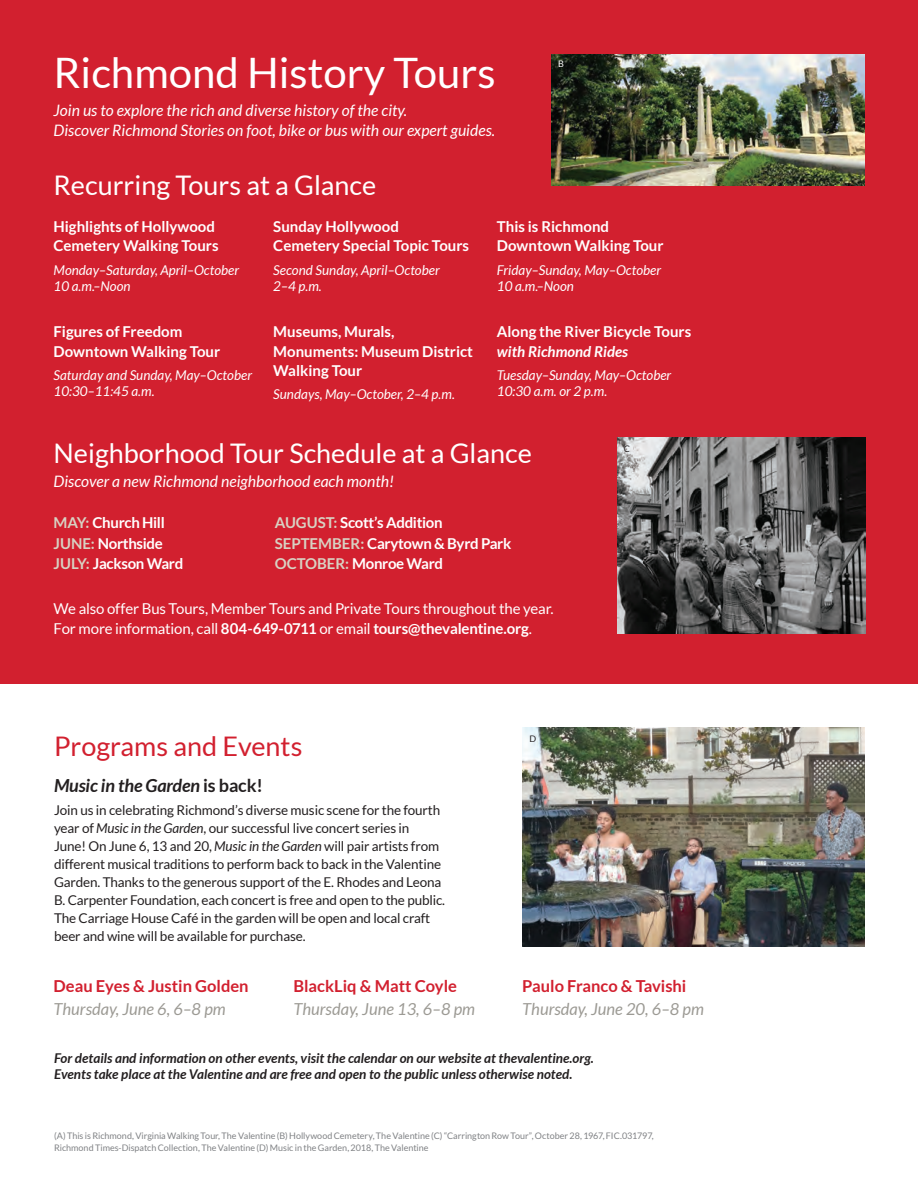
<style>
.page{position:relative;width:918px;height:1188px;background:#fff}
.page>*{position:absolute;margin:0;border:0;box-sizing:border-box;transform-origin:0 0}
.Title_18_24{font:42px "Lato";color:#fff}
.Title_18_24-2{font:27px "Lato";color:#fff}
.Title_18_24-3{font:27px "Lato";color:#d2202f}
.Intro_Copy_11_13{font:italic 700 18px "Lato";letter-spacing:-.01em;color:#231f20}
.Subhead_10_13{font:italic 16.5px/22.5px "Lato";color:#9c9a94}
.Subhead_10_13-2{font:700 16.5px/22.5px "Lato";color:#d2202f}
.Subhead_10_13_TOURS{font:italic 15.75px/19.5px "Lato";color:#fff}
.Subhead_10_13_TOURS-2{font:700 15px/19.5px "Lato";color:#fff}
.Intro_Copy_11_13-2{font:15px/19.5px "Lato";letter-spacing:-.01em;color:#fff}
.Subhead_10_13_TOURS-3{font:700 15px/20.2px "Lato";letter-spacing:-.02em;color:#fff}
.Body_Alt_8_10{font:13.5px/18px "Lato";letter-spacing:-.01em;color:#231f20}
.Subhead_10_13_TOURS-4{font:italic 13.5px/16.5px "Lato";color:#fff}
.Date_and_Time{font:italic 700 13.5px/16.5px "Lato";color:#231f20}
.Photo_Tag{font:9px/12px "Lato";letter-spacing:-.005em;color:#808285}
.Photo_Tag-2{font:9px "Lato";color:#231f20}
.Photo_Tag-3{font:9px "Lato";color:#fff}
.s1{font-style:italic}
.s2{color:#d8d2c3}
.s3{font-weight:700}
.s4{font-style:normal}
.s5{font-weight:400;font-style:italic;color:#9c9a94}
.s6{font-weight:700;font-style:normal;color:#d2202f}
</style>
<div class="page">
<div style="left:0;top:0;width:918px;height:684px;background:#d2202f"></div>
<img style="left:522px;top:728px;width:342px;height:219px">
<img style="left:618px;top:438px;width:248px;height:196px">
<img style="left:552px;top:54px;width:312px;height:132px">
<p class="Title_18_24" style="left:54px;top:49px;width:444px">Richmond History Tours</p>
<p class="Subhead_10_13_TOURS" style="left:54px;top:101px;width:443px">Join us to explore the rich and diverse history of the city.<br>Discover Richmond Stories on foot, bike or bus with our expert guides.</p>
<p class="Title_18_24-2" style="left:54px;top:170px;width:324px">Recurring Tours at a Glance</p>
<p class="Photo_Tag-3" style="left:558px;top:59px;width:7px">B</p>
<p class="Subhead_10_13_TOURS-2" style="left:54px;top:217px;width:167px">Highlights of Hollywood<br>Cemetery Walking Tours</p>
<p class="Subhead_10_13_TOURS-4" style="left:54px;top:262px;width:187px">Monday–Saturday, April–October<br>10 a.m.–Noon</p>
<p class="Subhead_10_13_TOURS-2" style="left:54px;top:322px;width:168px">Figures of Freedom<br>Downtown Walking Tour</p>
<p class="Subhead_10_13_TOURS-4" style="left:54px;top:367px;width:200px">Saturday and Sunday, May–October<br>10:30–11:45 a.m.</p>
<p class="Subhead_10_13_TOURS-2" style="left:273px;top:217px;width:197px">Sunday Hollywood<br>Cemetery Special Topic Tours</p>
<p class="Subhead_10_13_TOURS-4" style="left:273px;top:262px;width:168px">Second Sunday, April–October<br>2–4 p.m.</p>
<p class="Subhead_10_13_TOURS-2" style="left:273px;top:322px;width:201px">Museums, Murals,<br>Monuments: Museum District<br>Walking Tour</p>
<p class="Subhead_10_13_TOURS-4" style="left:273px;top:387px;width:183px">Sundays, May–October, 2–4 p.m.</p>
<p class="Subhead_10_13_TOURS-2" style="left:497px;top:217px;width:168px">This is Richmond<br>Downtown Walking Tour</p>
<p class="Subhead_10_13_TOURS-4" style="left:497px;top:262px;width:166px">Friday–Sunday, May–October<br>10 a.m.–Noon</p>
<p class="Subhead_10_13_TOURS-2" style="left:497px;top:322px;width:196px">Along the River Bicycle Tours <span class="s1">with Richmond Rides</span></p>
<p class="Subhead_10_13_TOURS-4" style="left:497px;top:367px;width:176px">Tuesday–Sunday, May–October<br>10:30 a.m. or 2 p.m.</p>
<p class="Title_18_24-2" style="left:54px;top:438px;width:480px">Neighborhood Tour Schedule at a Glance</p>
<p class="Subhead_10_13_TOURS" style="left:54px;top:472px;width:342px">Discover a new Richmond neighborhood each month!</p>
<p class="Subhead_10_13_TOURS-3" style="left:275px;top:513px;width:238px"><span class="s2">AUGUST:</span> Scott’s Addition<br><span class="s2">SEPTEMBER:</span> Carytown &amp; Byrd Park<br><span class="s2">OCTOBER:</span> Monroe Ward</p>
<p class="Subhead_10_13_TOURS-3" style="left:54px;top:513px;width:113px"><span class="s2">MAY:</span> Church Hill</p>
<p class="Subhead_10_13_TOURS-3" style="left:54px;top:533px;width:111px"><span class="s2">JUNE:</span> Northside</p>
<p class="Subhead_10_13_TOURS-3" style="left:54px;top:553px;width:131px"><span class="s2">JULY:</span> Jackson Ward</p>
<p class="Intro_Copy_11_13-2" style="left:54px;top:599px;width:502px">We also offer Bus Tours, Member Tours and Private Tours throughout the year.<br>For more information, call <span class="s3">804-649-0711</span> or email <span class="s3">tours@thevalentine.org</span>.</p>
<p class="Photo_Tag-2" style="left:624px;top:444px;width:8px">C</p>
<p class="Photo_Tag-2" style="left:530px;top:734px;width:8px">D</p>
<p class="Title_18_24-3" style="left:54px;top:731px;width:250px">Programs and Events</p>
<p class="Intro_Copy_11_13" style="left:54px;top:775px;width:210px">Music in the Garden <span class="s4">is back!</span></p>
<p class="Body_Alt_8_10" style="left:54px;top:802px;width:393px">Join us in celebrating Richmond’s diverse music scene for the fourth year of <span class="s1">Music in the Garden</span>, our successful live concert series in<br>June! On June 6, 13 and 20, <span class="s1">Music in the Garden</span> will pair artists from different musical traditions to perform back to back in the Valentine Garden. Thanks to the generous support of the E. Rhodes and Leona B. Carpenter Foundation, each concert is free and open to the public.<br>The Carriage House Café in the garden will be open and local craft beer and wine will be available for purchase.</p>
<p class="Subhead_10_13-2" style="left:54px;top:975px;width:197px">Deau Eyes &amp; Justin Golden<br><span class="s5">Thursday, June 6, 6–8 pm</span></p>
<p class="Date_and_Time" style="left:54px;top:1050px;width:541px">For details and information on other events, visit the calendar on our website at thevalentine.org.<br>Events take place at the Valentine and are free and open to the public unless otherwise noted.</p>
<p class="Subhead_10_13" style="left:293px;top:976px;width:183px"><span class="s6">BlackLiq &amp; Matt Coyle<br></span>Thursday, June 13, 6–8 pm</p>
<p class="Subhead_10_13" style="left:522px;top:976px;width:183px"><span class="s6">Paulo Franco &amp; Tavishi<br></span>Thursday, June 20, 6–8 pm</p>
<p class="Photo_Tag" style="left:54px;top:1130px;width:601px">(A) This is Richmond, Virginia Walking Tour, The Valentine (B) Hollywood Cemetery, The Valentine (C) “Carrington Row Tour”, October 28, 1967, FIC.031797,<br>Richmond Times-Dispatch Collection, The Valentine (D) Music in the Garden, 2018, The Valentine</p>
</div>
